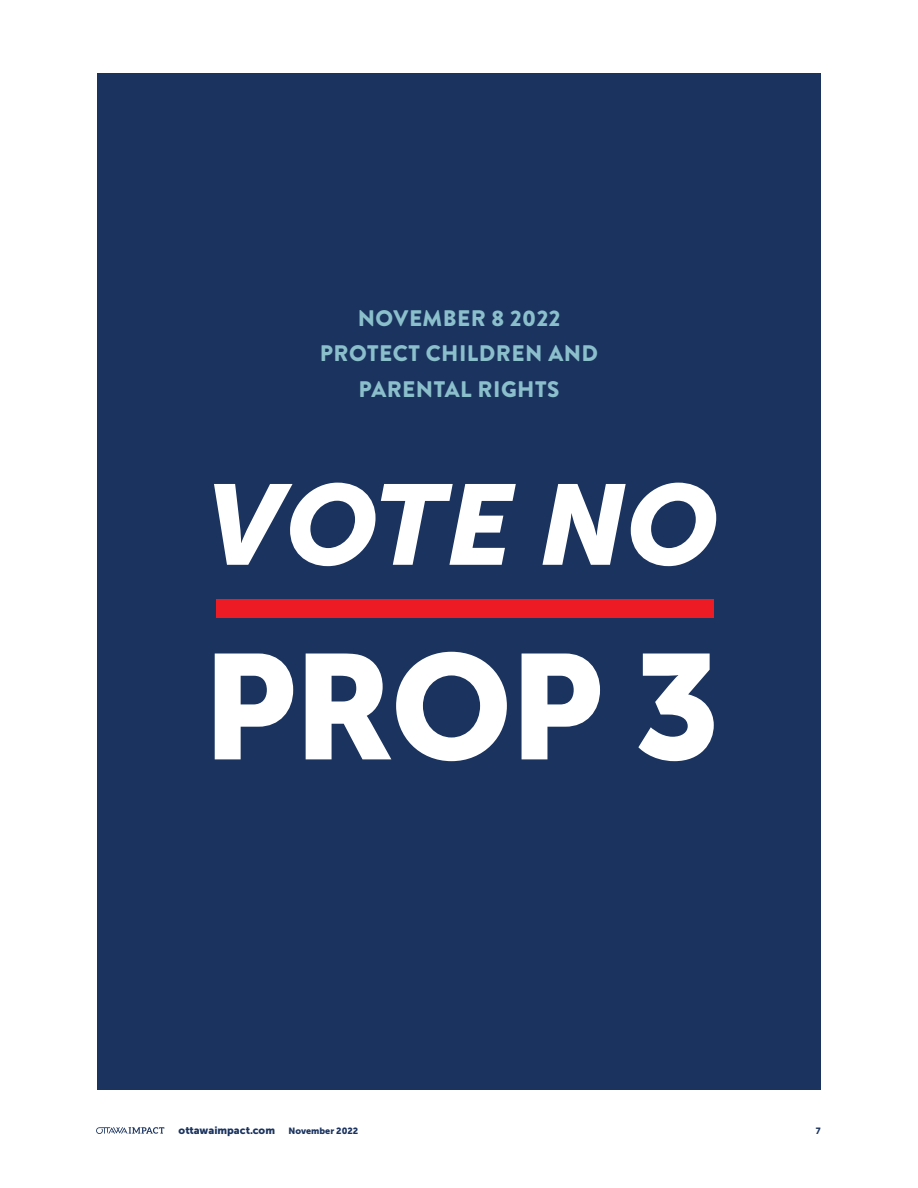
<style>
.page{position:relative;width:918px;height:1188px;background:#fff}
.page>*{position:absolute;margin:0;border:0;box-sizing:border-box;transform-origin:0 0}
.t1{font:148.05px "Museo Sans 900";color:#fff}
.t2{font:italic 113.1px "Museo Sans 900";letter-spacing:.01em;color:#fff}
.t3{font:900 22.5px/35.1px "Brandon Grotesque";letter-spacing:.02em;color:#8bbfcb;text-align:center}
.t4{font:10.5px "Museo Sans 900";color:#1a335f}
.t5{font:9px "Museo Sans 900";color:#1a335f}
.t6{font:9px "Museo Sans 900";color:#1a335f;scale:.95 1}
</style>
<div class="page">
<svg style="left:96px;top:1127px;width:68px;height:7px"></svg>
<div style="left:97px;top:73px;width:724px;height:1017px;background:#1a335f"></div>
<div style="left:216px;top:599px;width:498px;height:19px;background:#ed1c24"></div>
<p class="t3" style="left:320px;top:301px;width:280px">NOVEMBER 8 2022<br>PROTECT CHILDREN AND<br>PARENTAL RIGHTS</p>
<h2 class="t2" style="left:206px;top:461px;width:514px">VOTE NO</h2>
<h1 class="t1" style="left:202px;top:624px;width:520px">PROP 3</h1>
<p class="t4" style="left:179px;top:1124px;width:98px">ottawaimpact.com</p>
<p class="t5" style="left:289px;top:1126px;width:71px">November 2022</p>
<p class="t6" style="left:816px;top:1126px;width:7px">7</p>
</div>
